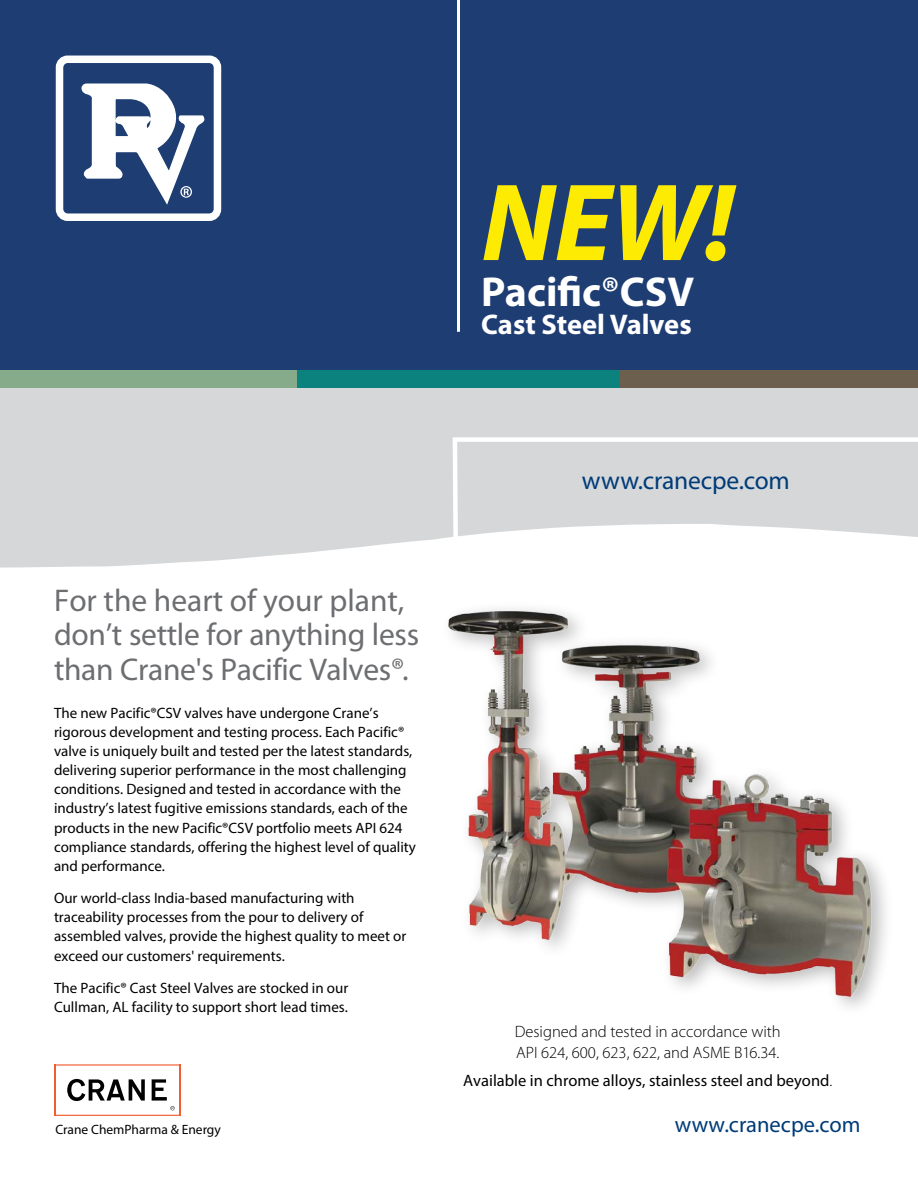
<style>
.page{position:relative;width:918px;height:1188px;background:#fff}
.page>*{position:absolute;margin:0;border:0;box-sizing:border-box;transform-origin:0 0}
.t1{font:italic 700 111px "Myriad Pro";color:#fdeb04}
.t2{font:700 42px "Myriad Pro";color:#fff}
.t3{font:31.5px/34.5px "Myriad Pro";letter-spacing:-.01em;color:#6d6e71}
.t4{font:700 28.5px "Myriad Pro";color:#fff}
.t5{font:25.5px "Myriad Pro";letter-spacing:-.005em;color:#003b78}
.t6{font:22.5px "Myriad Pro";color:#003b78}
.t7{font:300 16.5px/21px "Myriad Pro";color:#000}
.t8{font:16.5px "Myriad Pro";color:#000}
.t9{font:15px/19px "Myriad Pro";color:#000}
.t10{font:13.5px "Myriad Pro";color:#000}
.s1{font-weight:600}
.s2{font-weight:300}
</style>
<div class="page">
<div style="left:0;top:0;width:918px;height:379px;background:#1e3d73"></div>
<div style="left:0;top:388px;width:918px;height:180px;background:#d5d7d8"></div>
<hr style="left:457px;top:0;width:3px;height:332px;background:#fff">
<svg style="left:450px;top:435px;width:468px;height:131px"></svg>
<div style="left:0;top:370px;width:298px;height:18px;background:#85ab8b"></div>
<div style="left:620px;top:370px;width:298px;height:18px;background:#6d5f4d"></div>
<div style="left:298px;top:370px;width:322px;height:18px;background:#0c827f"></div>
<svg style="left:67px;top:1079px;width:78px;height:22px"></svg>
<hr style="left:55px;top:1115px;width:125px;height:1px;background:#f15d2f">
<hr style="left:179px;top:1064px;width:1px;height:52px;background:#f15d2f">
<hr style="left:54px;top:1064px;width:126px;height:2px;background:#f15d2f">
<hr style="left:54px;top:1065px;width:1px;height:51px;background:#f15d2f">
<svg style="left:152px;top:1079px;width:23px;height:31px"></svg>
<div style="left:56px;top:56px;width:165px;height:165px;border:8px solid #fff;border-radius:8px"></div>
<svg style="left:81px;top:55px;width:126px;height:150px"></svg>
<img style="left:391px;top:547px;width:497px;height:457px">
<h1 class="t1" style="left:481px;top:151px;width:254px">NEW!</h1>
<h2 class="t2" style="left:481px;top:264px;width:214px">Pacific<span class="s1">®</span>CSV</h2>
<h3 class="t4" style="left:481px;top:306px;width:212px">Cast Steel Valves</h3>
<h3 class="t3" style="left:54px;top:583px;width:367px">For the heart of your plant, don’t settle for anything less than Crane's Pacific Valves®.</h3>
<p class="t9" style="left:54px;top:703px;width:364px">The new Pacific®CSV valves have undergone Crane’s rigorous development and testing process. Each Pacific® valve is uniquely built and tested per the latest standards, delivering superior performance in the most challenging conditions. Designed and tested in accordance with the industry’s latest fugitive emissions standards, each of the products in the new Pacific®CSV portfolio meets API 624 compliance standards, offering the highest level of quality and performance.</p>
<p class="t9" style="left:54px;top:889px;width:354px">Our world-class India-based manufacturing with traceability processes from the pour to delivery of assembled valves, provide the highest quality to meet or exceed our customers' requirements.</p>
<p class="t9" style="left:54px;top:978px;width:296px">The Pacific® Cast Steel Valves are stocked in our<br>Cullman, AL facility to support short lead times.</p>
<p class="t10" style="left:55px;top:1121px;width:167px">Crane ChemPharma &amp; Energy</p>
<h3 class="t5" style="left:582px;top:465px;width:210px">www.cranecpe.com</h3>
<p class="t7" style="left:515px;top:1021px;width:267px">Designed and tested in accordance with<br>API 624, 600, 623, 622, and ASME B16.34.</p>
<p class="t8" style="left:463px;top:1070px;width:371px">Available in chrome alloys, stainless steel and beyond<span class="s2">.</span></p>
<h3 class="t6" style="left:675px;top:1111px;width:187px">www.cranecpe.com</h3>
</div>
